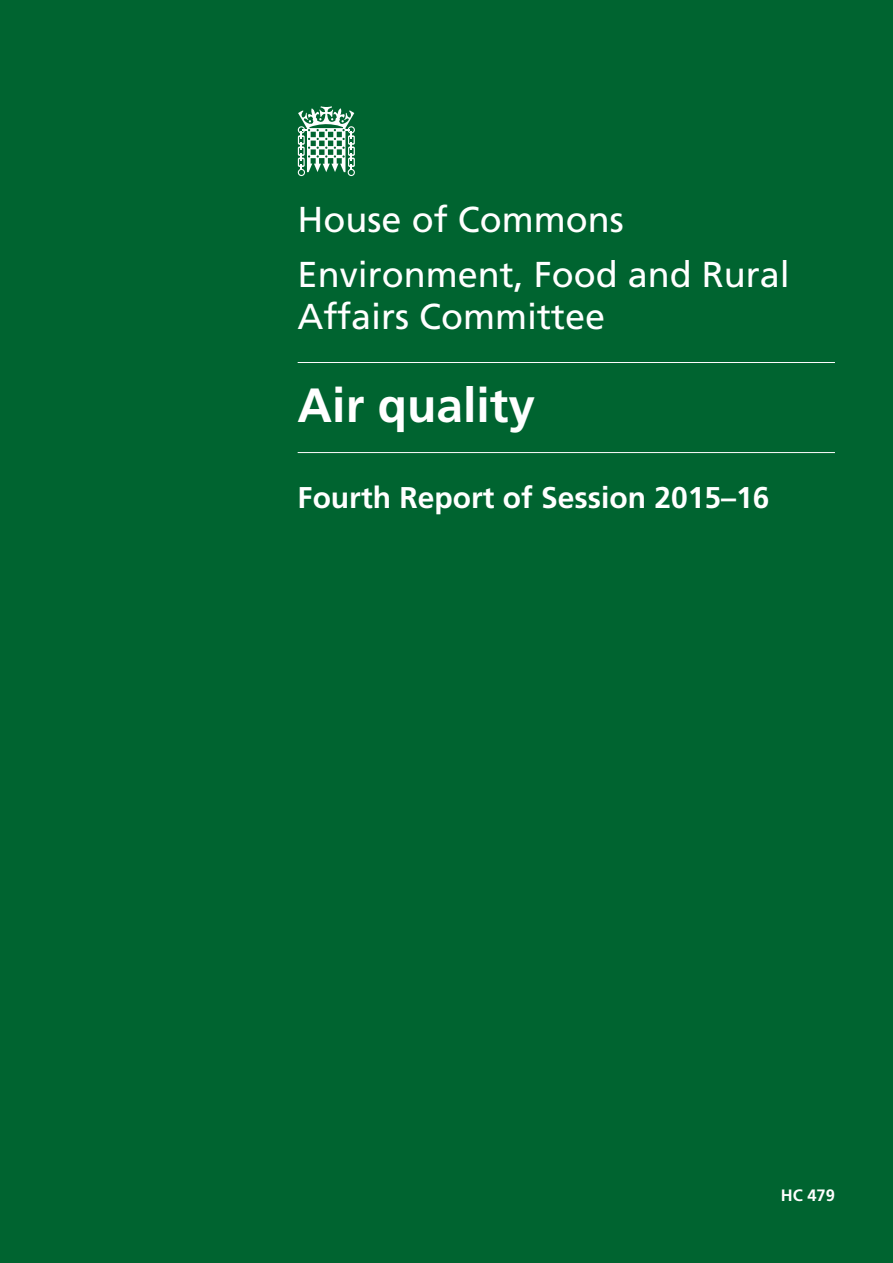
<style>
.page{position:relative;width:893px;height:1263px;background:#006430}
.page>*{position:absolute;margin:0;border:0;box-sizing:border-box;transform-origin:0 0}
.Cover_Report{font:700 48px "Frutiger LT Std";color:#fff}
.Cover_Committee_Name{font:36px/42px "Frutiger LT Std";color:#fff}
.Cover_House_of_Commo{font:36px "Frutiger LT Std";color:#fff}
.Cover_Report_Number{font:700 30px "Frutiger LT Std";color:#fff}
.Cover_HC_No{font:700 16.5px "Frutiger LT Std";color:#fff}
</style>
<div class="page">
<hr style="left:298px;top:362px;width:537px;height:1px;background:#fff">
<hr style="left:298px;top:452px;width:537px;height:1px;background:#fff">
<svg style="left:298px;top:106px;width:57px;height:70px"></svg>
<p class="Cover_House_of_Commo" style="left:298px;top:198px;width:328px">House of Commons</p>
<h2 class="Cover_Committee_Name" style="left:298px;top:254px;width:494px">Environment, Food and Rural<br>Affairs Committee</h2>
<h1 class="Cover_Report" style="left:298px;top:377px;width:239px">Air quality</h1>
<p class="Cover_Report_Number" style="left:298px;top:480px;width:473px">Fourth Report of Session 2015–16</p>
<p class="Cover_HC_No" style="left:781px;top:1185px;width:56px">HC 479</p>
</div>
